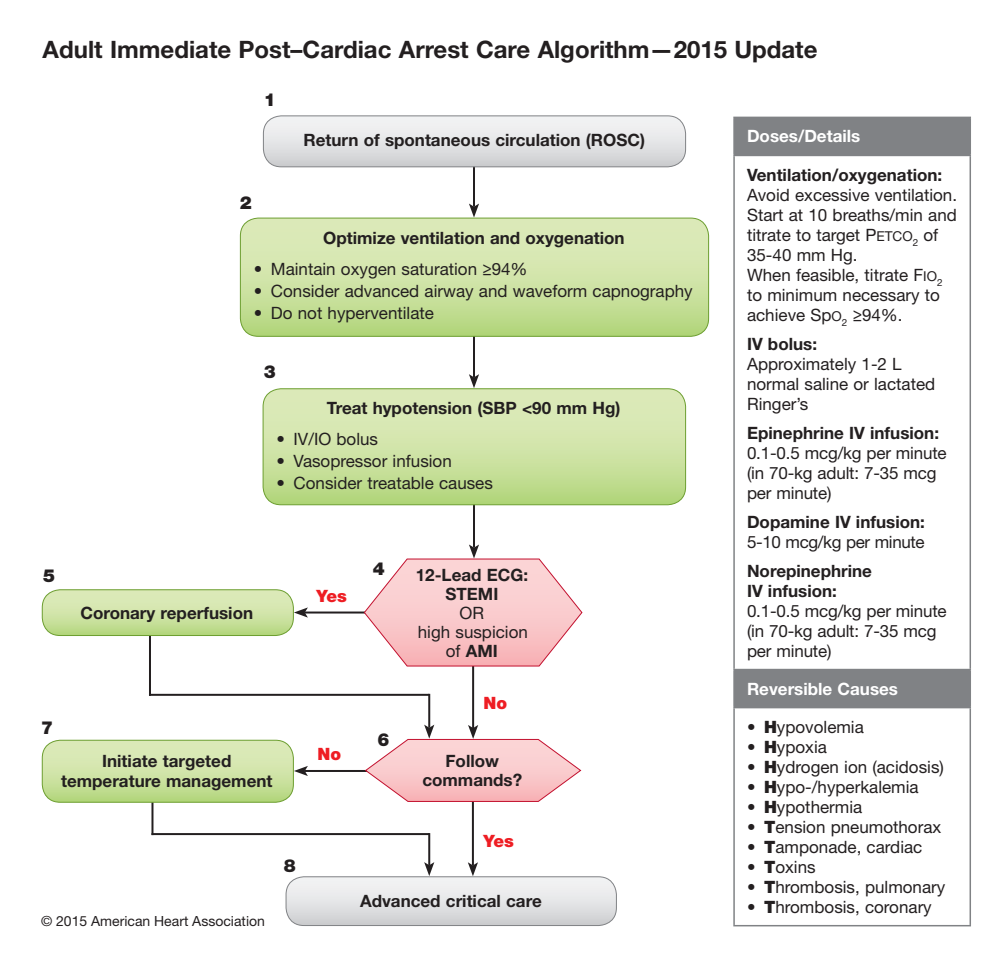
<style>
.page{position:relative;width:998px;height:956px;background:#fff}
.page>*{position:absolute;margin:0;border:0;box-sizing:border-box;transform-origin:0 0}
.t1{font:700 24px "Helvetica Neue LT Std";color:#231f20}
.t2{font:900 18px "Helvetica Neue LT Std";color:#231f20}
.t3{font:17px/20px "Helvetica Neue LT Std";color:#231f20}
.t4{font:700 17px/20px "Helvetica Neue LT Std";color:#231f20;text-align:center}
.t5{font:700 17px "Helvetica Neue LT Std";color:#fff}
.t6{font:17px "Helvetica Neue LT Std";letter-spacing:-.02em;color:#231f20}
.t7{font:900 17px "Helvetica Neue LT Std";color:#ee1d23}
.t8{font:14px "Helvetica Neue LT Std";color:#231f20}
.s1{font-weight:700}
.s2{font-family:"Helvetica Neue LT Std Roman SC800";font-size:13.6px}
.s3{font-weight:900}
</style>
<div class="page">
<hr style="left:305px;top:770px;width:63px;height:2px;background:#231f20">
<hr style="left:151px;top:772px;width:2px;height:63px;background:#231f20">
<hr style="left:149px;top:635px;width:2px;height:61px;background:#231f20">
<hr style="left:472px;top:664px;width:2px;height:64px;background:#231f20">
<hr style="left:473px;top:149px;width:2px;height:58px;background:#231f20">
<svg style="left:469px;top:204px;width:10px;height:14px"></svg>
<hr style="left:473px;top:316px;width:2px;height:61px;background:#231f20">
<svg style="left:469px;top:374px;width:10px;height:14px"></svg>
<hr style="left:473px;top:486px;width:2px;height:62px;background:#231f20">
<hr style="left:472px;top:795px;width:2px;height:70px;background:#231f20">
<hr style="left:305px;top:611px;width:66px;height:2px;background:#231f20">
<hr style="left:428px;top:694px;width:2px;height:34px;background:#231f20">
<hr style="left:428px;top:833px;width:2px;height:32px;background:#231f20">
<hr style="left:149px;top:694px;width:280px;height:2px;background:#231f20">
<hr style="left:151px;top:833px;width:278px;height:2px;background:#231f20">
<div style="left:734px;top:118px;width:235px;height:37px;background:#808285"></div>
<svg style="left:734px;top:156px;width:235px;height:769px"></svg>
<hr style="left:733px;top:156px;width:1px;height:513px;background:#808285">
<hr style="left:969px;top:156px;width:2px;height:513px;background:#808285">
<hr style="left:733px;top:708px;width:1px;height:217px;background:#808285">
<hr style="left:969px;top:708px;width:2px;height:217px;background:#808285">
<hr style="left:733px;top:925px;width:238px;height:1px;background:#808285">
<hr style="left:733px;top:117px;width:238px;height:1px;background:#808285">
<hr style="left:733px;top:118px;width:1px;height:37px;background:#808285">
<hr style="left:969px;top:118px;width:2px;height:37px;background:#808285">
<hr style="left:733px;top:155px;width:238px;height:1px;background:#808285">
<hr style="left:733px;top:669px;width:238px;height:1px;background:#808285">
<hr style="left:733px;top:670px;width:1px;height:37px;background:#808285">
<hr style="left:969px;top:670px;width:2px;height:37px;background:#808285">
<hr style="left:733px;top:707px;width:238px;height:1px;background:#808285">
<svg style="left:263px;top:116px;width:422px;height:51px"></svg>
<div style="left:263px;top:115px;width:423px;height:52px;border:1px solid #808285;border-radius:18px"></div>
<svg style="left:287px;top:862px;width:329px;height:63px"></svg>
<div style="left:285px;top:876px;width:332px;height:50px;border:1px solid #808285;border-radius:18px"></div>
<svg style="left:240px;top:218px;width:468px;height:118px;background:#cde2a4"></svg>
<div style="left:240px;top:218px;width:469px;height:119px;border:1px solid #6c9e2f;border-radius:18px"></div>
<svg style="left:365px;top:725px;width:217px;height:77px"></svg>
<svg style="left:363px;top:544px;width:220px;height:123px"></svg>
<svg style="left:264px;top:389px;width:421px;height:116px;background:#cde2a4"></svg>
<div style="left:262px;top:388px;width:424px;height:117px;border:1px solid #6c9e2f;border-radius:18px"></div>
<svg style="left:42px;top:740px;width:266px;height:62px;background:#d0e3a9"></svg>
<div style="left:42px;top:740px;width:252px;height:63px;border:1px solid #6c9e2f;border-radius:18px"></div>
<svg style="left:42px;top:590px;width:266px;height:45px;background:#d0e3aa"></svg>
<div style="left:42px;top:589px;width:252px;height:47px;border:1px solid #6c9e2f;border-radius:18px"></div>
<h1 class="t1" style="left:43px;top:34px;width:776px">Adult Immediate Post–Cardiac Arrest Care Algorithm—2015 Update</h1>
<p class="t2" style="left:264px;top:89px;width:13px">1</p>
<p class="t2" style="left:240px;top:192px;width:13px">2</p>
<p class="t4" style="left:303px;top:129px;width:343px">Return of spontaneous circulation (ROSC)</p>
<p class="t4" style="left:323px;top:227px;width:303px">Optimize ventilation and oxygenation</p>
<p class="t3" style="left:254px;top:258px;width:275px">• Maintain oxygen saturation <span class="s1">≥</span>94%</p>
<p class="t3" style="left:254px;top:280px;width:440px">• Consider advanced airway and waveform capnography</p>
<p class="t3" style="left:254px;top:302px;width:182px">• Do not hyperventilate</p>
<p class="t2" style="left:264px;top:361px;width:13px">3</p>
<p class="t4" style="left:327px;top:398px;width:295px">Treat hypotension (SBP &lt;90 mm Hg)</p>
<p class="t3" style="left:276px;top:429px;width:103px">• IV/IO bolus</p>
<p class="t3" style="left:276px;top:451px;width:177px">• Vasopressor infusion</p>
<p class="t3" style="left:276px;top:473px;width:218px">• Consider treatable causes</p>
<p class="t2" style="left:43px;top:565px;width:13px">5</p>
<p class="t4" style="left:80px;top:602px;width:174px">Coronary reperfusion</p>
<p class="t2" style="left:41px;top:716px;width:13px">7</p>
<p class="t7" style="left:316px;top:585px;width:32px">Yes</p>
<p class="t2" style="left:373px;top:558px;width:13px">4</p>
<p class="t2" style="left:377px;top:728px;width:13px">6</p>
<p class="t4" style="left:416px;top:565px;width:114px;line-height:19px">12-Lead ECG:<br>STEMI</p>
<p class="t3" style="left:418px;top:603px;width:112px;line-height:19px;text-align:center">OR<br>high suspicion of <span class="s1">AMI</span></p>
<p class="t7" style="left:483px;top:692px;width:25px">No</p>
<p class="t4" style="left:61px;top:751px;width:213px">Initiate targeted temperature management</p>
<p class="t8" style="left:41px;top:913px;width:225px">© 2015 American Heart Association</p>
<p class="t2" style="left:284px;top:855px;width:13px">8</p>
<p class="t7" style="left:317px;top:744px;width:25px">No</p>
<p class="t4" style="left:422px;top:751px;width:101px;line-height:19px">Follow commands?</p>
<p class="t7" style="left:483px;top:830px;width:32px">Yes</p>
<p class="t4" style="left:360px;top:890px;width:183px">Advanced critical care</p>
<p class="t5" style="left:747px;top:126px;width:115px">Doses/Details</p>
<p class="t4" style="left:747px;top:164px;width:197px">Ventilation/oxygenation:</p>
<p class="t3" style="left:747px;top:184px;width:212px">Avoid excessive ventilation.<br>Start at 10 breaths/min and titrate to target P<span class="s2">ETCO</span><sub>2</sub> of<br>35-40 mm Hg.<br>When feasible, titrate F<span class="s2">IO</span><sub>2 </sub>to minimum necessary to achieve Sp<span class="s2">O</span><sub>2</sub> <span class="s1">≥</span>94%.</p>
<p class="t4" style="left:747px;top:333px;width:72px">IV bolus:</p>
<p class="t3" style="left:747px;top:353px;width:190px">Approximately 1-2 L normal saline or lactated<br>Ringer’s</p>
<p class="t4" style="left:747px;top:422px;width:193px">Epinephrine IV infusion:</p>
<p class="t3" style="left:747px;top:442px;width:201px">0.1-0.5 mcg/kg per minute (in 70-kg adult: 7-35 mcg per minute)</p>
<p class="t4" style="left:747px;top:511px;width:179px">Dopamine IV infusion:</p>
<p class="t6" style="left:747px;top:531px;width:179px">5-10 mcg/kg per minute</p>
<p class="t4" style="left:747px;top:560px;width:126px;text-align:left">Norepinephrine<br>IV infusion:</p>
<p class="t3" style="left:747px;top:600px;width:201px">0.1-0.5 mcg/kg per minute (in 70-kg adult: 7-35 mcg per minute)</p>
<p class="t5" style="left:747px;top:678px;width:152px">Reversible Causes</p>
<p class="t3" style="left:747px;top:716px;width:118px">• <span class="s3">H</span>ypovolemia</p>
<p class="t3" style="left:747px;top:736px;width:81px">• <span class="s3">H</span>ypoxia</p>
<p class="t3" style="left:747px;top:756px;width:198px">• <span class="s3">H</span>ydrogen ion (acidosis)</p>
<p class="t3" style="left:747px;top:776px;width:173px">• <span class="s3">H</span>ypo-/hyperkalemia</p>
<p class="t3" style="left:747px;top:796px;width:117px">• <span class="s3">H</span>ypothermia</p>
<p class="t3" style="left:747px;top:816px;width:196px">• <span class="s3">T</span>ension pneumothorax</p>
<p class="t3" style="left:747px;top:836px;width:177px">• <span class="s3">T</span>amponade, cardiac</p>
<p class="t3" style="left:747px;top:856px;width:70px">• <span class="s3">T</span>oxins</p>
<p class="t3" style="left:747px;top:876px;width:200px">• <span class="s3">T</span>hrombosis, pulmonary</p>
<p class="t3" style="left:747px;top:896px;width:186px">• <span class="s3">T</span>hrombosis, coronary</p>
</div>
